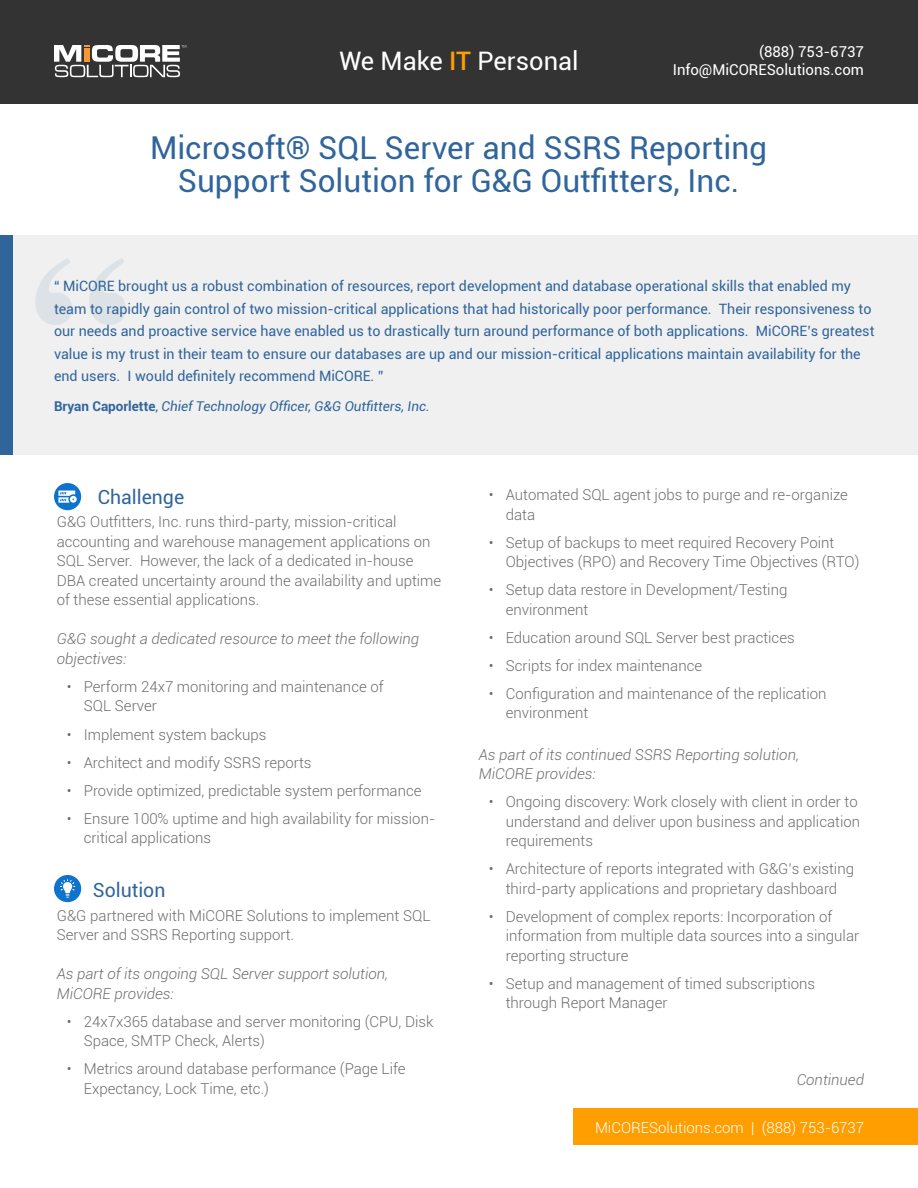
<style>
.page{position:relative;width:918px;height:1188px;background:#fff}
.page>*{position:absolute;margin:0;border:0;box-sizing:border-box;transform-origin:0 0}
.t1{font:31.5px/33px "Roboto";color:#30659b;text-align:center}
.t2{font:25.5px "Roboto";color:#fff}
.t3{font:19.5px "Roboto";color:#30659b}
.Bullet{font:300 15px/19.5px "Roboto";color:#6c6d70}
.Bullet-2{font:italic 300 15px/19.5px "Roboto";color:#6c6d70}
.t4{font:15px/18px "Roboto";color:#fff;text-align:right}
.t5{font:300 15px "Roboto";color:#fff}
.t6{font:14.25px/22.5px "Roboto";color:#30659b}
.t7{font:italic 13.5px "Roboto";color:#30659b}
.s1{font-weight:500;color:#ff9e00}
.s2{font-weight:700;font-style:normal}
.s3{font-style:normal}
</style>
<div class="page">
<div style="left:0;top:235px;width:918px;height:220px;background:#f0f0f0"></div>
<div style="left:0;top:235px;width:12px;height:220px;background:#30659b"></div>
<div style="left:0;top:0;width:917px;height:104px;background:#333"></div>
<svg style="left:54px;top:45px;width:132px;height:32px"></svg>
<svg style="left:35px;top:258px;width:91px;height:67px"></svg>
<div style="left:574px;top:1108px;width:344px;height:37px;background:#ff9e00"></div>
<svg style="left:54px;top:483px;width:27px;height:27px"></svg>
<svg style="left:54px;top:875px;width:27px;height:27px"></svg>
<p class="t2" style="left:339px;top:43px;width:241px">We Make <span class="s1">IT</span> Personal</p>
<p class="t4" style="left:673px;top:42px;width:193px">(888) 753-6737<br>Info@MiCORESolutions.com</p>
<h1 class="t1" style="left:150px;top:130px;width:619px">Microsoft® SQL Server and SSRS Reporting<br>Support Solution for G&amp;G Outfitters, Inc.</h1>
<p class="t6" style="left:54px;top:274px;width:822px">“ MiCORE brought us a robust combination of resources, report development and database operational skills that enabled my team to rapidly gain control of two mission-critical applications that had historically poor performance. Their responsiveness to our needs and proactive service have enabled us to drastically turn around performance of both applications. MiCORE’s greatest value is my trust in their team to ensure our databases are up and our mission-critical applications maintain availability for the end users. I would definitely recommend MiCORE. ”</p>
<p class="t7" style="left:54px;top:397px;width:377px"><span class="s2">Bryan Caporlette</span><span class="s3">,</span> Chief Technology Officer, G&amp;G Outfitters, Inc.</p>
<h2 class="t3" style="left:98px;top:483px;width:88px">Challenge</h2>
<p class="Bullet" style="left:57px;top:512px;width:386px">G&amp;G Outfitters, Inc. runs third-party, mission-critical accounting and warehouse management applications on SQL Server. However, the lack of a dedicated in-house DBA created uncertainty around the availability and uptime of these essential applications.</p>
<p class="Bullet-2" style="left:57px;top:629px;width:364px">G&amp;G sought a dedicated resource to meet the following objectives:</p>
<p class="Bullet" style="left:84px;top:676px;width:301px;text-indent:-17px">• Perform 24x7 monitoring and maintenance of<br>SQL Server</p>
<p class="Bullet" style="left:67px;top:724px;width:201px">• Implement system backups</p>
<p class="Bullet" style="left:67px;top:752px;width:246px">• Architect and modify SSRS reports</p>
<p class="Bullet" style="left:67px;top:780px;width:356px">• Provide optimized, predictable system performance</p>
<p class="Bullet" style="left:84px;top:808px;width:353px;text-indent:-17px">• Ensure 100% uptime and high availability for mission&shy;critical applications</p>
<h2 class="t3" style="left:93px;top:876px;width:74px">Solution</h2>
<p class="Bullet" style="left:57px;top:905px;width:375px">G&amp;G partnered with MiCORE Solutions to implement SQL<br>Server and SSRS Reporting support.</p>
<p class="Bullet-2" style="left:57px;top:963px;width:333px">As part of its ongoing SQL Server support solution,<br>MiCORE provides:</p>
<p class="Bullet" style="left:84px;top:1011px;width:351px;text-indent:-17px">• 24x7x365 database and server monitoring (CPU, Disk<br>Space, SMTP Check, Alerts)</p>
<p class="Bullet" style="left:84px;top:1058px;width:323px;text-indent:-17px">• Metrics around database performance (Page Life<br>Expectancy, Lock Time, etc.)</p>
<p class="Bullet" style="left:506px;top:485px;width:344px;text-indent:-17px">• Automated SQL agent jobs to purge and re-organize data</p>
<p class="Bullet" style="left:506px;top:532px;width:355px;text-indent:-17px">• Setup of backups to meet required Recovery Point<br>Objectives (RPO) and Recovery Time Objectives (RTO)</p>
<p class="Bullet" style="left:506px;top:580px;width:283px;text-indent:-17px">• Setup data restore in Development/Testing environment</p>
<p class="Bullet" style="left:489px;top:627px;width:307px">• Education around SQL Server best practices</p>
<p class="Bullet" style="left:489px;top:655px;width:215px">• Scripts for index maintenance</p>
<p class="Bullet" style="left:506px;top:683px;width:322px;text-indent:-17px">• Configuration and maintenance of the replication environment</p>
<p class="Bullet-2" style="left:479px;top:744px;width:322px">As part of its continued SSRS Reporting solution,<br>MiCORE provides:</p>
<p class="Bullet" style="left:506px;top:792px;width:356px;text-indent:-17px">• Ongoing discovery: Work closely with client in order to understand and deliver upon business and application requirements</p>
<p class="Bullet" style="left:489px;top:859px;width:367px;text-align:center">• Architecture of reports integrated with G&amp;G’s existing third-party applications and proprietary dashboard</p>
<p class="Bullet" style="left:506px;top:906px;width:355px;text-indent:-17px">• Development of complex reports: Incorporation of information from multiple data sources into a singular reporting structure</p>
<p class="Bullet" style="left:506px;top:973px;width:311px;text-indent:-17px">• Setup and management of timed subscriptions through Report Manager</p>
<p class="Bullet-2" style="left:797px;top:1070px;width:69px">Continued</p>
<p class="t5" style="left:595px;top:1117px;width:271px">MiCORESolutions.com | (888) 753-6737</p>
</div>
